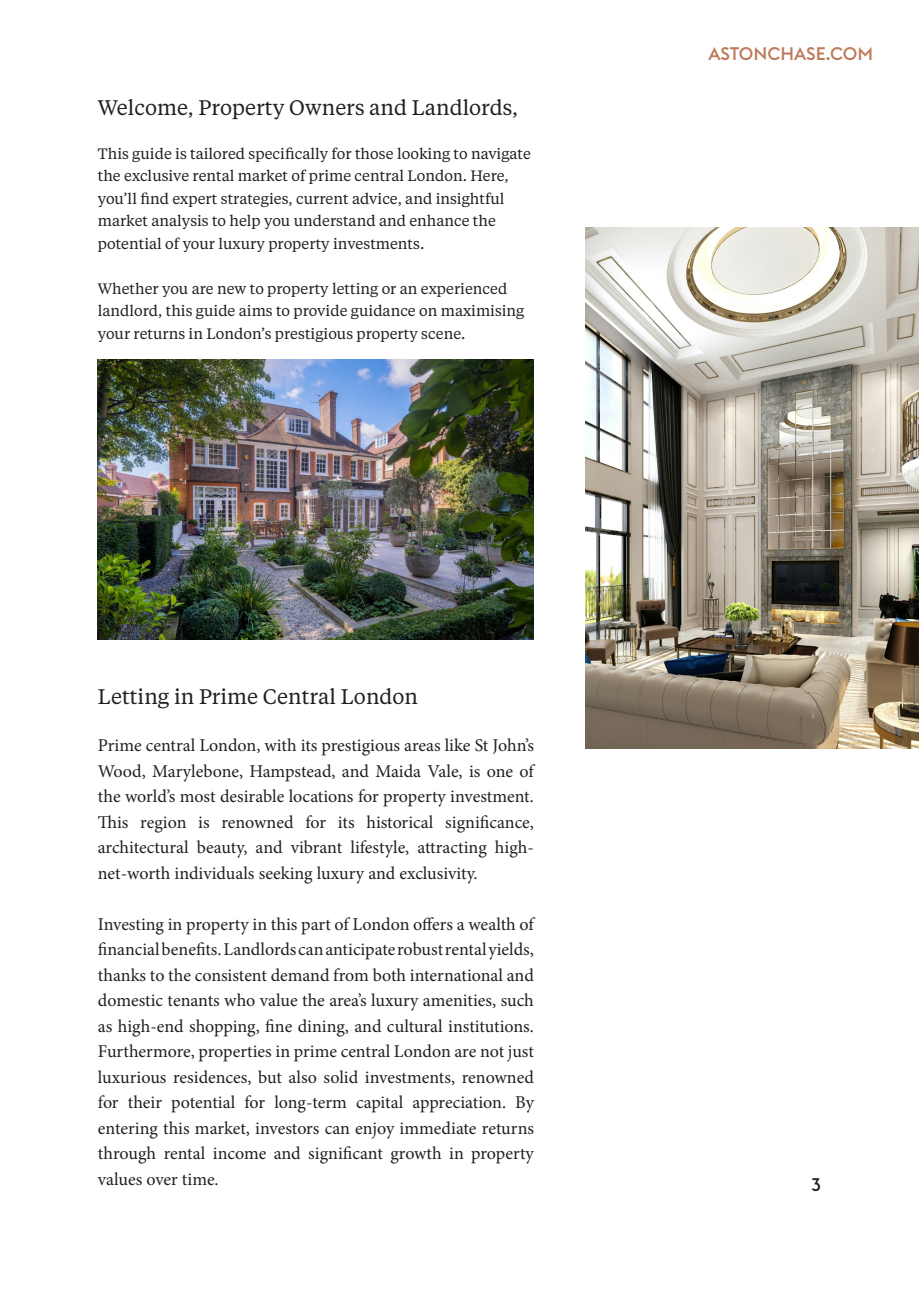
<style>
.page{position:relative;width:919px;height:1289px;background:#fff}
.page>*{position:absolute;margin:0;border:0;box-sizing:border-box;transform-origin:0 0}
.Headline{font:21px "Tiempos Text";color:#231f20}
.t1{font:18px/25.5px "Minion Pro";color:#231f20;text-align:justify}
.t2{font:500 18px "Euclid Flex";color:#bd7b5c}
.t3{font:500 18px "Euclid Flex";color:#231f20}
.Body{font:15px/22.5px "Tiempos Text";color:#231f20}
</style>
<div class="page">
<img style="left:98px;top:360px;width:436px;height:280px">
<img style="left:585px;top:227px;width:333px;height:521px">
<p class="Headline" style="left:98px;top:93px;width:422px">Welcome, Property Owners and Landlords,</p>
<p class="Body" style="left:98px;top:141px;width:434px">This guide is tailored specifically for those looking to navigate the exclusive rental market of prime central London. Here, you’ll find expert strategies, current advice, and insightful market analysis to help you understand and enhance the potential of your luxury property investments.</p>
<p class="Body" style="left:98px;top:276px;width:428px">Whether you are new to property letting or an experienced landlord, this guide aims to provide guidance on maximising your returns in London’s prestigious property scene.</p>
<p class="Headline" style="left:98px;top:682px;width:322px">Letting in Prime Central London</p>
<p class="t1" style="left:98px;top:732px;width:437px">Prime central London, with its prestigious areas like St John’s Wood, Marylebone, Hampstead, and Maida Vale, is one of the world’s most desirable locations for property investment.<br>This region is renowned for its historical significance, architectural beauty, and vibrant lifestyle, attracting high&shy;net-worth individuals seeking luxury and exclusivity.</p>
<p class="t1" style="left:98px;top:911px;width:437px">Investing in property in this part of London offers a wealth of financial benefits. Landlords can anticipate robust rental yields, thanks to the consistent demand from both international and domestic tenants who value the area’s luxury amenities, such as high-end shopping, fine dining, and cultural institutions.<br>Furthermore, properties in prime central London are not just luxurious residences, but also solid investments, renowned for their potential for long-term capital appreciation. By entering this market, investors can enjoy immediate returns through rental income and significant growth in property values over time.</p>
<p class="t2" style="left:708px;top:44px;width:166px">ASTONCHASE.COM</p>
<p class="t3" style="left:811px;top:1173px;width:11px">3</p>
</div>
